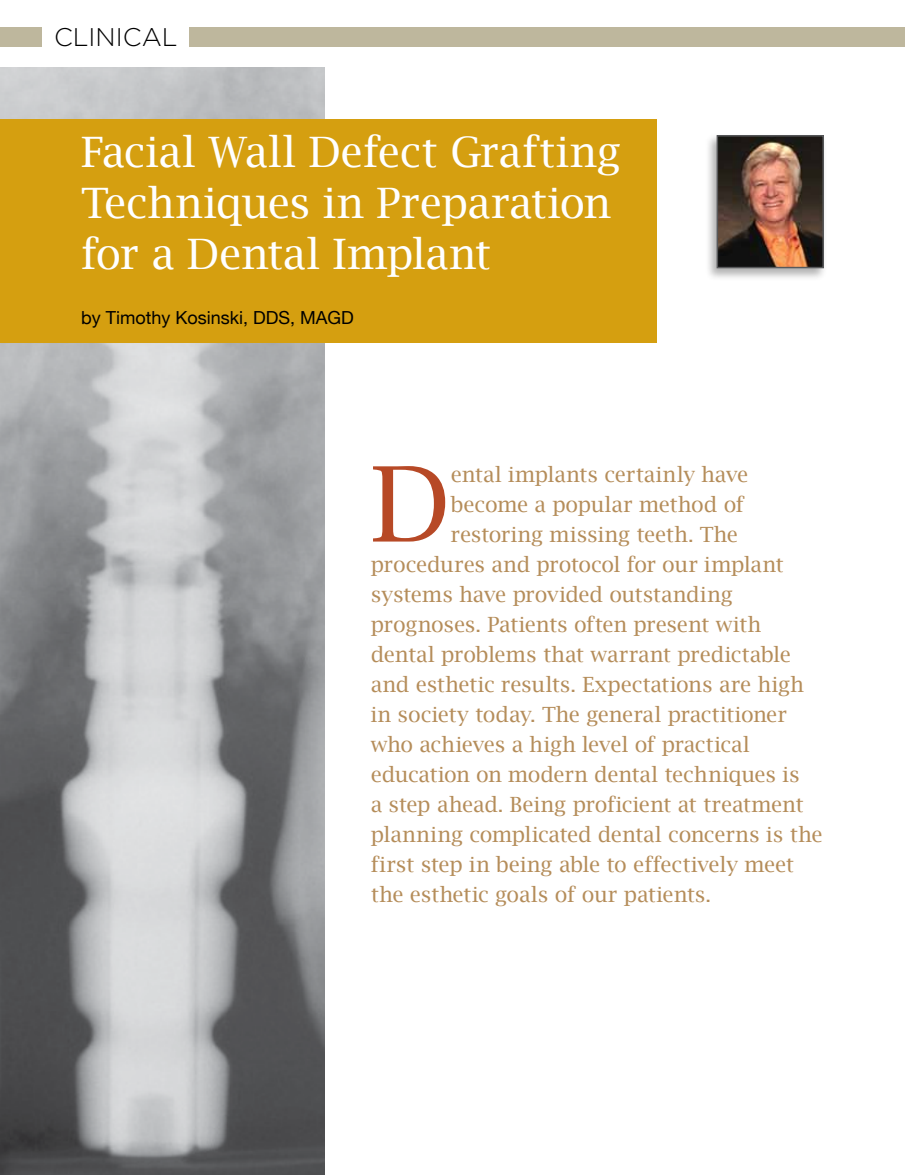
<style>
.page{position:relative;width:905px;height:1175px;background:#fff}
.page>*{position:absolute;margin:0;border:0;box-sizing:border-box;transform-origin:0 0}
.t1{font:104.1px "Lucida Bright";color:#b74926}
.t2{font:42px/51px "Lucida Bright";letter-spacing:-.005em;color:#fff}
.t3{font:300 25.5px "Gotham";letter-spacing:.005em;color:#000}
.t4{font:21px "Lucida Bright";letter-spacing:-.005em;color:#b58d5a}
.t5{font:18px "Helvetica Neue";color:#000}
</style>
<div class="page">
<div style="left:0;top:27px;width:42px;height:19px;background:#beb79d"></div>
<div style="left:189px;top:27px;width:715px;height:19px;background:#beb79d"></div>
<img style="left:0;top:68px;width:324px;height:1106px">
<div style="left:0;top:120px;width:656px;height:223px;background:#d59f10"></div>
<div style="left:704px;top:133px;width:123px;height:148px;background:#000;opacity:.31"></div>
<img style="left:719px;top:138px;width:102px;height:127px">
<div style="left:716px;top:135px;width:108px;height:133px;border:2px solid #58595b"></div>
<p class="t3" style="left:54px;top:21px;width:125px">CLINICAL</p>
<h2 class="t2" style="left:81px;top:127px;width:541px">Facial Wall Defect Grafting<br>Techniques in Preparation for a Dental Implant</h2>
<p class="t5" style="left:81px;top:306px;width:274px">by Timothy Kosinski, DDS, MAGD</p>
<h1 class="t1" style="left:371px;top:445px;width:81px">D</h1>
<p class="t4" style="left:451px;top:462px;width:299px">ental implants certainly have</p>
<p class="t4" style="left:451px;top:492px;width:295px">become a popular method of</p>
<p class="t4" style="left:451px;top:522px;width:288px">restoring missing teeth. The</p>
<p class="t4" style="left:371px;top:552px;width:414px">procedures and protocol for our implant</p>
<p class="t4" style="left:371px;top:582px;width:363px">systems have provided outstanding</p>
<p class="t4" style="left:371px;top:612px;width:392px">prognoses. Patients often present with</p>
<p class="t4" style="left:371px;top:642px;width:421px">dental problems that warrant predictable</p>
<p class="t4" style="left:371px;top:672px;width:434px">and esthetic results. Expectations are high</p>
<p class="t4" style="left:371px;top:702px;width:417px">in society today. The general practitioner</p>
<p class="t4" style="left:371px;top:732px;width:380px">who achieves a high level of practical</p>
<p class="t4" style="left:371px;top:762px;width:430px">education on modern dental techniques is</p>
<p class="t4" style="left:371px;top:792px;width:434px">a step ahead. Being proficient at treatment</p>
<p class="t4" style="left:371px;top:822px;width:453px">planning complicated dental concerns is the</p>
<p class="t4" style="left:371px;top:852px;width:424px">first step in being able to effectively meet</p>
<p class="t4" style="left:371px;top:882px;width:342px">the esthetic goals of our patients.</p>
</div>
